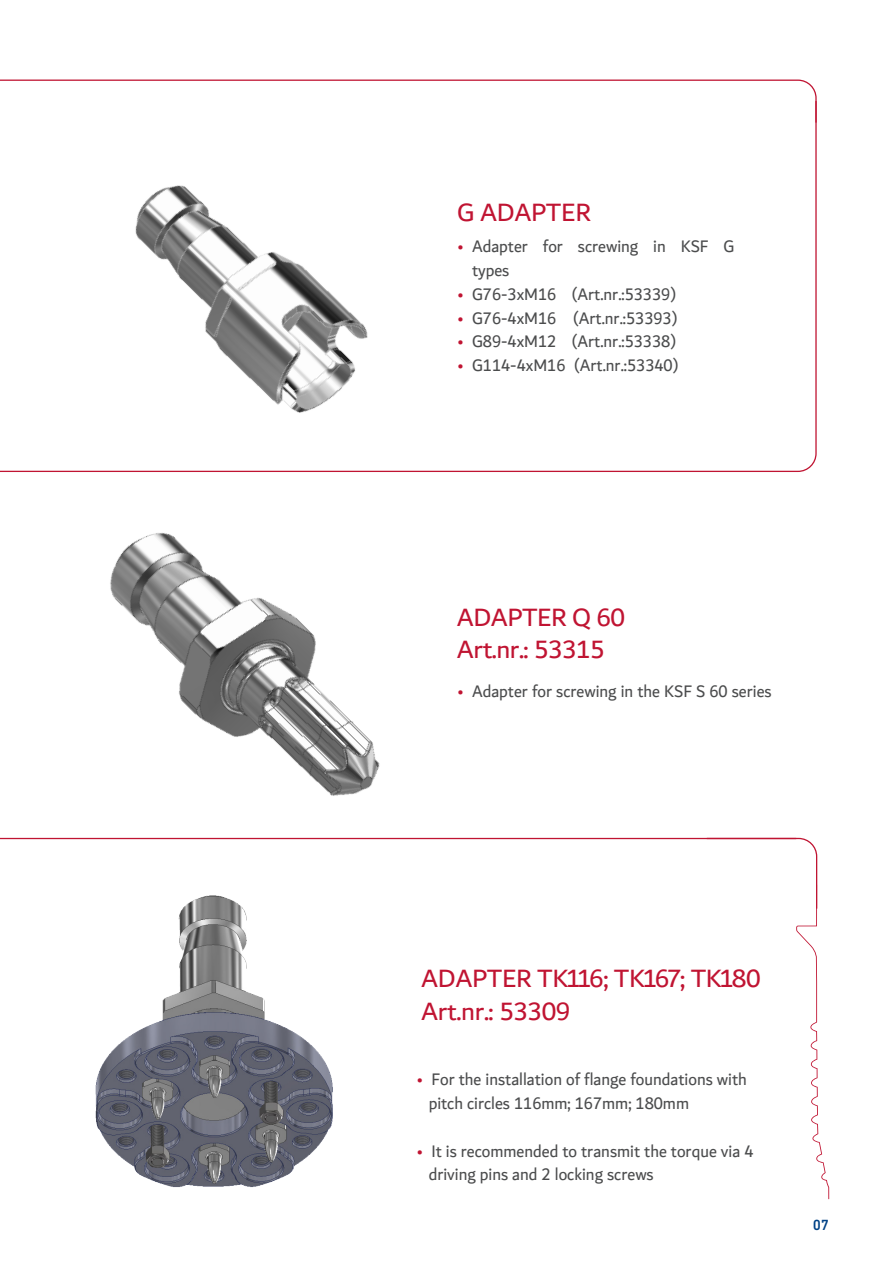
<style>
.page{position:relative;width:893px;height:1263px;background:#fff}
.page>*{position:absolute;margin:0;border:0;box-sizing:border-box;transform-origin:0 0}
.t1{font:27px/32.4px "Dubai";letter-spacing:-.015em;color:#c01432}
.t2{font:18px/23.7px "Dubai";color:#4b4c4d;scale:.94 1}
.t3{font:500 15px "DIN Next LT Pro";color:#014286}
.s1{font-family:"DIN Next LT Pro";font-weight:500;font-size:15px;color:#c01432}
</style>
<div class="page">
<img style="left:110px;top:533px;width:248px;height:195px">
<svg style="left:0;top:124px;width:817px;height:348px"></svg>
<img style="left:64px;top:129px;width:372px;height:315px">
<img style="left:95px;top:895px;width:238px;height:293px">
<svg style="left:0;top:79px;width:817px;height:45px"></svg>
<svg style="left:0;top:728px;width:705px;height:112px"></svg>
<svg style="left:705px;top:837px;width:124px;height:362px"></svg>
<p class="t1" style="left:457px;top:195px;width:136px">G ADAPTER</p>
<p class="t2" style="left:472px;top:234px;width:281px;text-indent:-15px"><span class="s1">•</span> Adapter for screwing in KSF G types</p>
<p class="t2" style="left:457px;top:282px;width:235px"><span class="s1">•</span> G76-3xM16 (Art.nr.:53339)</p>
<p class="t2" style="left:457px;top:306px;width:236px"><span class="s1">•</span> G76-4xM16 (Art.nr.:53393)</p>
<p class="t2" style="left:457px;top:329px;width:235px"><span class="s1">•</span> G89-4xM12 (Art.nr.:53338)</p>
<p class="t2" style="left:457px;top:353px;width:237px"><span class="s1">•</span> G114-4xM16 (Art.nr.:53340)</p>
<p class="t1" style="left:457px;top:600px;width:170px">ADAPTER Q 60<br>Art.nr.: 53315</p>
<p class="t2" style="left:457px;top:678px;width:336px"><span class="s1">•</span> Adapter for screwing in the KSF S 60 series</p>
<p class="t1" style="left:421px;top:961px;width:341px">ADAPTER TK116; TK167; TK180<br>Art.nr.: 53309</p>
<p class="t2" style="left:429px;top:1067px;width:340px;text-indent:-12px"><span class="s1">•</span> For the installation of flange foundations with pitch circles 116mm; 167mm; 180mm</p>
<p class="t2" style="left:429px;top:1138px;width:347px;text-indent:-12px"><span class="s1">•</span> It is recommended to transmit the torque via 4 driving pins and 2 locking screws</p>
<p class="t3" style="left:813px;top:1216px;width:18px">07</p>
</div>
